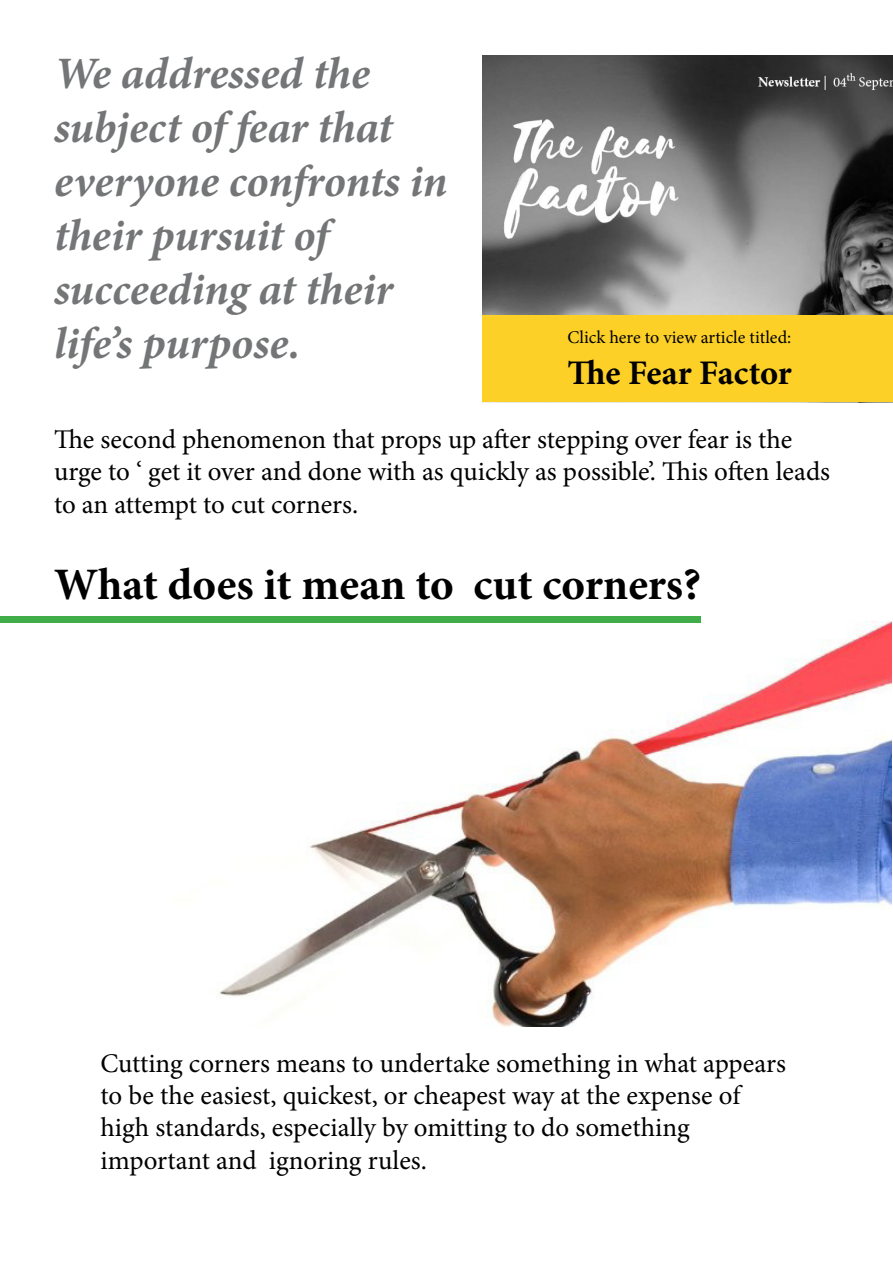
<style>
.page{position:relative;width:893px;height:1263px;background:#fff}
.page>*{position:absolute;margin:0;border:0;box-sizing:border-box;transform-origin:0 0}
.t1{font:italic 700 45px/54px "Minion Pro";letter-spacing:-.005em;color:#737577}
.t2{font:700 45px "Minion Pro";color:#000}
.t3{font:700 34.5px "Minion Pro";letter-spacing:-.005em;color:#000}
.t4{font:27px/32.4px "Minion Pro";letter-spacing:-.005em;color:#000}
.t5{font:18px "Minion Pro";color:#000}
</style>
<div class="page">
<img style="left:54px;top:616px;width:837px;height:410px">
<div style="left:0;top:616px;width:700px;height:6px;background:#41ad49"></div>
<img style="left:483px;top:56px;width:410px;height:259px">
<div style="left:483px;top:315px;width:410px;height:87px;background:#fcd027"></div>
<h1 class="t1" style="left:54px;top:46px;width:395px">We addressed the subject of fear that everyone confronts in their pursuit of succeeding at their life’s purpose.</h1>
<p class="t5" style="left:567px;top:325px;width:225px">Click here to view article titled:</p>
<p class="t3" style="left:567px;top:349px;width:226px">The Fear Factor</p>
<p class="t4" style="left:54px;top:423px;width:778px">The second phenomenon that props up after stepping over fear is the urge to ‘ get it over and done with as quickly as possible’. This often leads to an attempt to cut corners.</p>
<h1 class="t2" style="left:54px;top:553px;width:649px">What does it mean to cut corners?</h1>
<p class="t4" style="left:100px;top:1047px;width:687px">Cutting corners means to undertake something in what appears to be the easiest, quickest, or cheapest way at the expense of high standards, especially by omitting to do something important and ignoring rules.</p>
</div>
